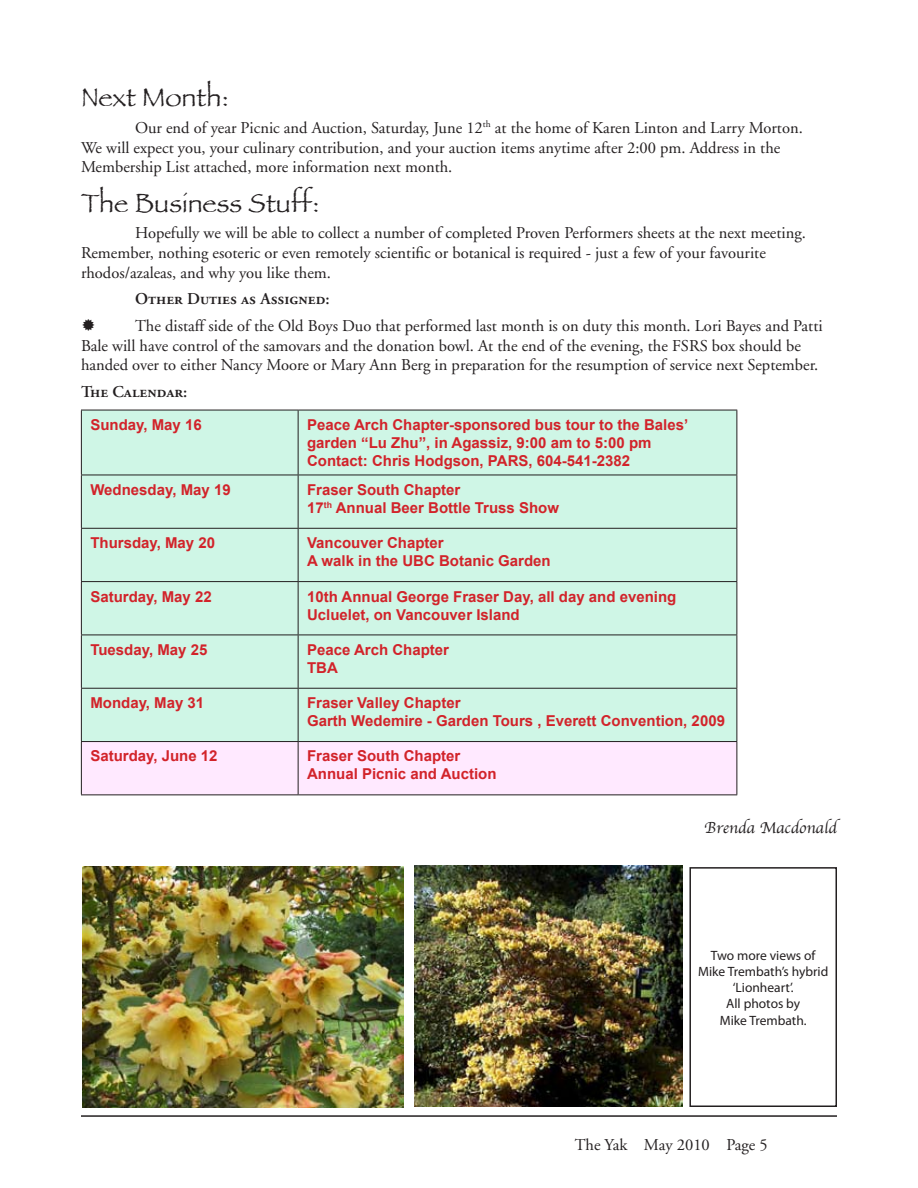
<style>
.page{position:relative;width:918px;height:1188px;background:#fff}
.page>*{position:absolute;margin:0;border:0;box-sizing:border-box;transform-origin:0 0}
.t1{font:27px "Papyrus";color:#231f20}
.t2{font:16.5px/19.8px "Adobe Garamond";color:#231f20}
.t3{font:16.5px "Adobe Garamond Semibold SC";color:#231f20}
.t4{font:16.5px "Apple Chancery";color:#231f20}
.t5{font:700 15px/18px "Arial";color:#d2232a}
.t6{font:13.5px/16.2px "Myriad Pro";color:#231f20;text-align:center}
</style>
<div class="page">
<hr style="left:81px;top:1115px;width:756px;height:2px;background:#231f20">
<div style="left:82px;top:411px;width:655px;height:330px;background:#cff6e6"></div>
<div style="left:82px;top:742px;width:655px;height:52px;background:#ffe9ff"></div>
<hr style="left:81px;top:410px;width:217px;height:1px;background:#231f20">
<hr style="left:81px;top:410px;width:1px;height:65px;background:#231f20">
<hr style="left:298px;top:410px;width:439px;height:1px;background:#231f20">
<hr style="left:298px;top:410px;width:1px;height:65px;background:#231f20">
<hr style="left:737px;top:410px;width:1px;height:65px;background:#231f20">
<hr style="left:81px;top:475px;width:217px;height:1px;background:#231f20">
<hr style="left:81px;top:475px;width:1px;height:53px;background:#231f20">
<hr style="left:298px;top:475px;width:439px;height:1px;background:#231f20">
<hr style="left:298px;top:475px;width:1px;height:53px;background:#231f20">
<hr style="left:737px;top:475px;width:1px;height:53px;background:#231f20">
<hr style="left:81px;top:528px;width:217px;height:1px;background:#231f20">
<hr style="left:81px;top:529px;width:1px;height:52px;background:#231f20">
<hr style="left:298px;top:528px;width:439px;height:1px;background:#231f20">
<hr style="left:298px;top:529px;width:1px;height:52px;background:#231f20">
<hr style="left:737px;top:529px;width:1px;height:52px;background:#231f20">
<hr style="left:81px;top:581px;width:217px;height:1px;background:#231f20">
<hr style="left:81px;top:582px;width:1px;height:53px;background:#231f20">
<hr style="left:298px;top:581px;width:439px;height:1px;background:#231f20">
<hr style="left:298px;top:582px;width:1px;height:53px;background:#231f20">
<hr style="left:737px;top:582px;width:1px;height:53px;background:#231f20">
<hr style="left:81px;top:635px;width:217px;height:1px;background:#231f20">
<hr style="left:81px;top:635px;width:1px;height:53px;background:#231f20">
<hr style="left:298px;top:635px;width:439px;height:1px;background:#231f20">
<hr style="left:298px;top:635px;width:1px;height:53px;background:#231f20">
<hr style="left:737px;top:635px;width:1px;height:53px;background:#231f20">
<hr style="left:81px;top:688px;width:217px;height:1px;background:#231f20">
<hr style="left:81px;top:689px;width:1px;height:52px;background:#231f20">
<hr style="left:298px;top:688px;width:439px;height:1px;background:#231f20">
<hr style="left:298px;top:689px;width:1px;height:52px;background:#231f20">
<hr style="left:737px;top:689px;width:1px;height:52px;background:#231f20">
<hr style="left:81px;top:741px;width:217px;height:1px;background:#231f20">
<hr style="left:81px;top:742px;width:1px;height:52px;background:#231f20">
<hr style="left:298px;top:741px;width:439px;height:1px;background:#231f20">
<hr style="left:298px;top:742px;width:1px;height:52px;background:#231f20">
<hr style="left:737px;top:742px;width:1px;height:52px;background:#231f20">
<hr style="left:81px;top:794px;width:217px;height:1px;background:#231f20">
<hr style="left:298px;top:794px;width:439px;height:1px;background:#231f20">
<img style="left:83px;top:867px;width:320px;height:240px">
<img style="left:414px;top:865px;width:269px;height:242px">
<div style="left:689px;top:867px;width:148px;height:240px;border:2px solid #231f20"></div>
<h1 class="t1" style="left:81px;top:81px;width:150px">Next Month:</h1>
<p class="t2" style="left:81px;top:118px;width:723px;text-indent:54px">Our end of year Picnic and Auction, Saturday, June 12<sup>th</sup> at the home of Karen Linton and Larry Morton.<br>We will expect you, your culinary contribution, and your auction items anytime after 2:00 pm. Address in the<br>Membership List attached, more information next month.</p>
<h1 class="t1" style="left:81px;top:186px;width:240px">The Business Stuff:</h1>
<p class="t2" style="left:81px;top:223px;width:726px;text-indent:54px">Hopefully we will be able to collect a number of completed Proven Performers sheets at the next meeting.<br>Remember, nothing esoteric or even remotely scientific or botanical is required - just a few of your favourite rhodos/azaleas, and why you like them.</p>
<p class="t3" style="left:135px;top:290px;width:196px">Other Duties as Assigned:</p>
<p class="t2" style="left:81px;top:316px;width:743px;text-indent:54px">The distaff side of the Old Boys Duo that performed last month is on duty this month. Lori Bayes and Patti<br>Bale will have control of the samovars and the donation bowl. At the end of the evening, the FSRS box should be handed over to either Nancy Moore or Mary Ann Berg in preparation for the resumption of service next September.</p>
<p class="t3" style="left:81px;top:383px;width:108px">The Calendar:</p>
<p class="t5" style="left:90px;top:416px;width:113px">Sunday, May 16</p>
<p class="t5" style="left:307px;top:416px;width:383px">Peace Arch Chapter-sponsored bus tour to the Bales’ garden “Lu Zhu”, in Agassiz, 9:00 am to 5:00 pm<br>Contact: Chris Hodgson, PARS, 604-541-2382</p>
<p class="t5" style="left:90px;top:481px;width:142px">Wednesday, May 19</p>
<p class="t5" style="left:307px;top:481px;width:253px">Fraser South Chapter<br>17<sup>th</sup> Annual Beer Bottle Truss Show</p>
<p class="t5" style="left:90px;top:534px;width:126px">Thursday, May 20</p>
<p class="t5" style="left:307px;top:534px;width:245px">Vancouver Chapter<br>A walk in the UBC Botanic Garden</p>
<p class="t5" style="left:90px;top:588px;width:123px">Saturday, May 22</p>
<p class="t5" style="left:307px;top:588px;width:371px">10th Annual George Fraser Day, all day and evening<br>Ucluelet, on Vancouver Island</p>
<p class="t5" style="left:90px;top:641px;width:118px">Tuesday, May 25</p>
<p class="t5" style="left:307px;top:641px;width:143px">Peace Arch Chapter<br>TBA</p>
<p class="t5" style="left:90px;top:694px;width:115px">Monday, May 31</p>
<p class="t5" style="left:307px;top:694px;width:419px">Fraser Valley Chapter<br>Garth Wedemire - Garden Tours , Everett Convention, 2009</p>
<p class="t5" style="left:90px;top:748px;width:129px">Saturday, June 12</p>
<p class="t5" style="left:307px;top:748px;width:191px">Fraser South Chapter<br>Annual Picnic and Auction</p>
<p class="t4" style="left:704px;top:815px;width:134px">Brenda Macdonald</p>
<p class="t6" style="left:698px;top:947px;width:132px">Two more views of<br>Mike Trembath’s hybrid ‘Lionheart’.<br>All photos by<br>Mike Trembath.</p>
<p class="t2" style="left:575px;top:1135px;width:194px">The Yak May 2010 Page 5</p>
</div>
